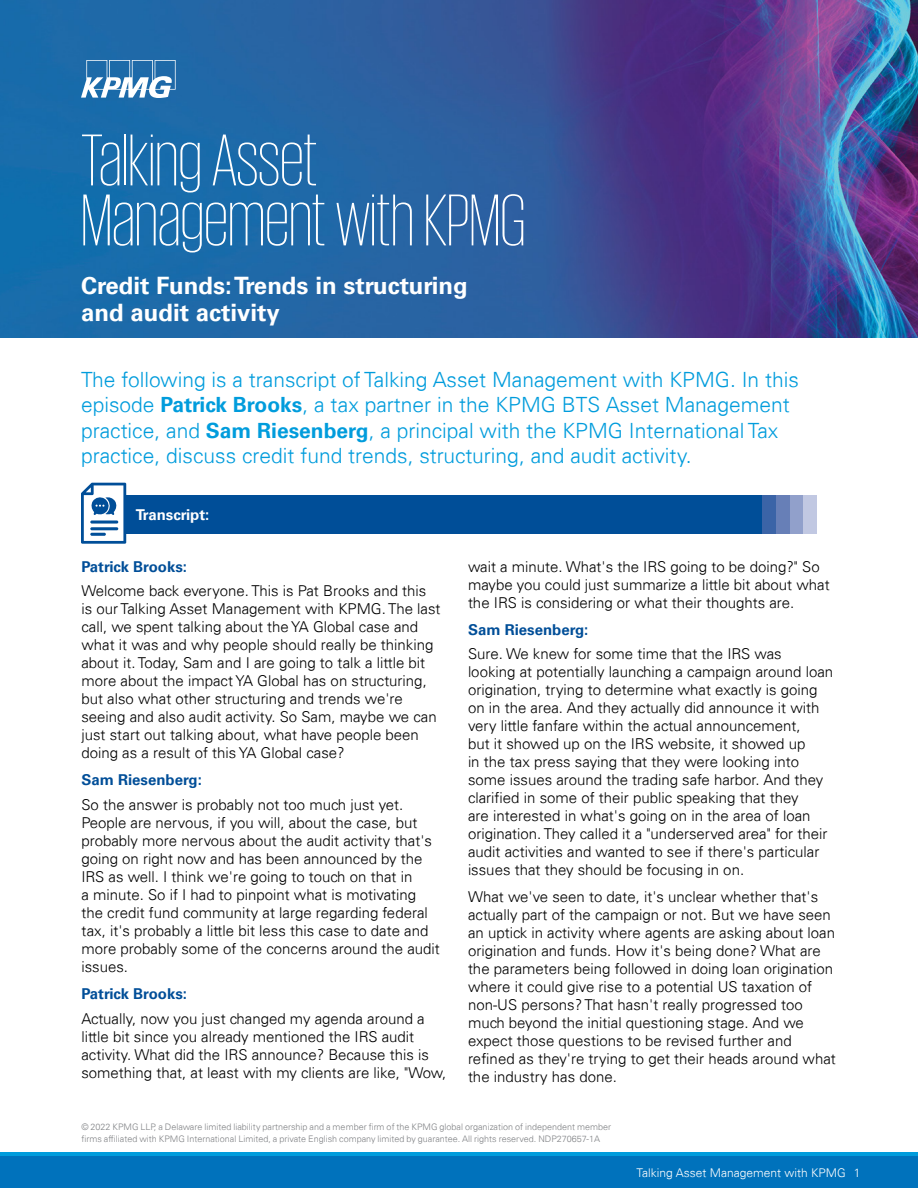
<style>
.page{position:relative;width:918px;height:1188px;background:#fff}
.page>*{position:absolute;margin:0;border:0;box-sizing:border-box;transform-origin:0 0}
.t1{font:200 75px/60px "KPMG";color:#fff}
.t2{font:700 24px/27px "Univers 65";color:#fff}
.t3{font:300 21px/25.5px "Univers 45";color:#009cdc}
.t4{font:300 15px/18px "Univers 45";color:#000}
.t5{font:700 15px "Univers 65";color:#004e98}
.t6{font:700 15px "Univers 65";color:#fff}
.t7{font:300 12px "Univers 45";color:#fff}
.t8{font:300 9px/12px "Univers 45";color:#808285}
.s1{font-family:"Univers 65";font-weight:700}
</style>
<div class="page">
<svg style="left:0;top:1152px;width:918px;height:5px;background:#0093d5"></svg>
<img style="left:0;top:0;width:918px;height:337px">
<svg style="left:81px;top:60px;width:95px;height:38px"></svg>
<div style="left:0;top:1157px;width:918px;height:31px;background:#0072bc"></div>
<div style="left:126px;top:495px;width:636px;height:38px;background:#004e98"></div>
<div style="left:762px;top:495px;width:14px;height:38px;background:#3b64a7"></div>
<div style="left:776px;top:495px;width:14px;height:38px;background:#677fb7"></div>
<div style="left:790px;top:495px;width:14px;height:38px;background:#91a0cb"></div>
<div style="left:804px;top:495px;width:13px;height:38px;background:#c1c8e2"></div>
<svg style="left:81px;top:483px;width:45px;height:61px"></svg>
<h1 class="t1" style="left:81px;top:129px;width:446px">Talking Asset<br>Management with KPMG</h1>
<h2 class="t2" style="left:81px;top:272px;width:388px">Credit Funds: Trends in structuring and audit activity</h2>
<p class="t3" style="left:81px;top:366px;width:720px">The following is a transcript of Talking Asset Management with KPMG. In this episode <span class="s1">Patrick Brooks</span>, a tax partner in the KPMG BTS Asset Management practice, and <span class="s1">Sam Riesenberg</span>, a principal with the KPMG International Tax practice, discuss credit fund trends, structuring, and audit activity.</p>
<p class="t6" style="left:136px;top:506px;width:75px">Transcript:</p>
<p class="t5" style="left:81px;top:558px;width:107px">Patrick Brooks:</p>
<p class="t4" style="left:81px;top:582px;width:361px">Welcome back everyone. This is Pat Brooks and this is our Talking Asset Management with KPMG. The last call, we spent talking about the YA Global case and what it was and why people should really be thinking about it. Today, Sam and I are going to talk a little bit more about the impact YA Global has on structuring, but also what other structuring and trends we're seeing and also audit activity. So Sam, maybe we can just start out talking about, what have people been doing as a result of this YA Global case?</p>
<p class="t5" style="left:81px;top:771px;width:122px">Sam Riesenberg:</p>
<p class="t4" style="left:81px;top:796px;width:360px">So the answer is probably not too much just yet.<br>People are nervous, if you will, about the case, but probably more nervous about the audit activity that's going on right now and has been announced by the IRS as well. I think we're going to touch on that in<br>a minute. So if I had to pinpoint what is motivating the credit fund community at large regarding federal tax, it's probably a little bit less this case to date and more probably some of the concerns around the audit issues.</p>
<p class="t5" style="left:81px;top:985px;width:107px">Patrick Brooks:</p>
<p class="t4" style="left:81px;top:1010px;width:366px">Actually, now you just changed my agenda around a little bit since you already mentioned the IRS audit activity. What did the IRS announce? Because this is something that, at least with my clients are like, "Wow,</p>
<p class="t4" style="left:468px;top:557px;width:363px">wait a minute. What's the IRS going to be doing?" So maybe you could just summarize a little bit about what the IRS is considering or what their thoughts are.</p>
<p class="t5" style="left:468px;top:621px;width:122px">Sam Riesenberg:</p>
<p class="t4" style="left:468px;top:645px;width:367px">Sure. We knew for some time that the IRS was<br>looking at potentially launching a campaign around loan origination, trying to determine what exactly is going on in the area. And they actually did announce it with very little fanfare within the actual announcement,<br>but it showed up on the IRS website, it showed up<br>in the tax press saying that they were looking into some issues around the trading safe harbor. And they clarified in some of their public speaking that they<br>are interested in what's going on in the area of loan origination. They called it a "underserved area" for their audit activities and wanted to see if there's particular issues that they should be focusing in on.</p>
<p class="t4" style="left:468px;top:888px;width:369px">What we've seen to date, it's unclear whether that's actually part of the campaign or not. But we have seen an uptick in activity where agents are asking about loan origination and funds. How it's being done? What are the parameters being followed in doing loan origination where it could give rise to a potential US taxation of non-US persons? That hasn't really progressed too much beyond the initial questioning stage. And we expect those questions to be revised further and refined as they're trying to get their heads around what the industry has done.</p>
<p class="t8" style="left:81px;top:1120px;width:531px">© 2022 KPMG LLP, a Delaware limited liability partnership and a member firm of the KPMG global organization of independent member firms affiliated with KPMG International Limited, a private English company limited by guarantee. All rights reserved. NDP270657-1A</p>
<p class="t7" style="left:637px;top:1165px;width:225px">Talking Asset Management with KPMG 1</p>
</div>
